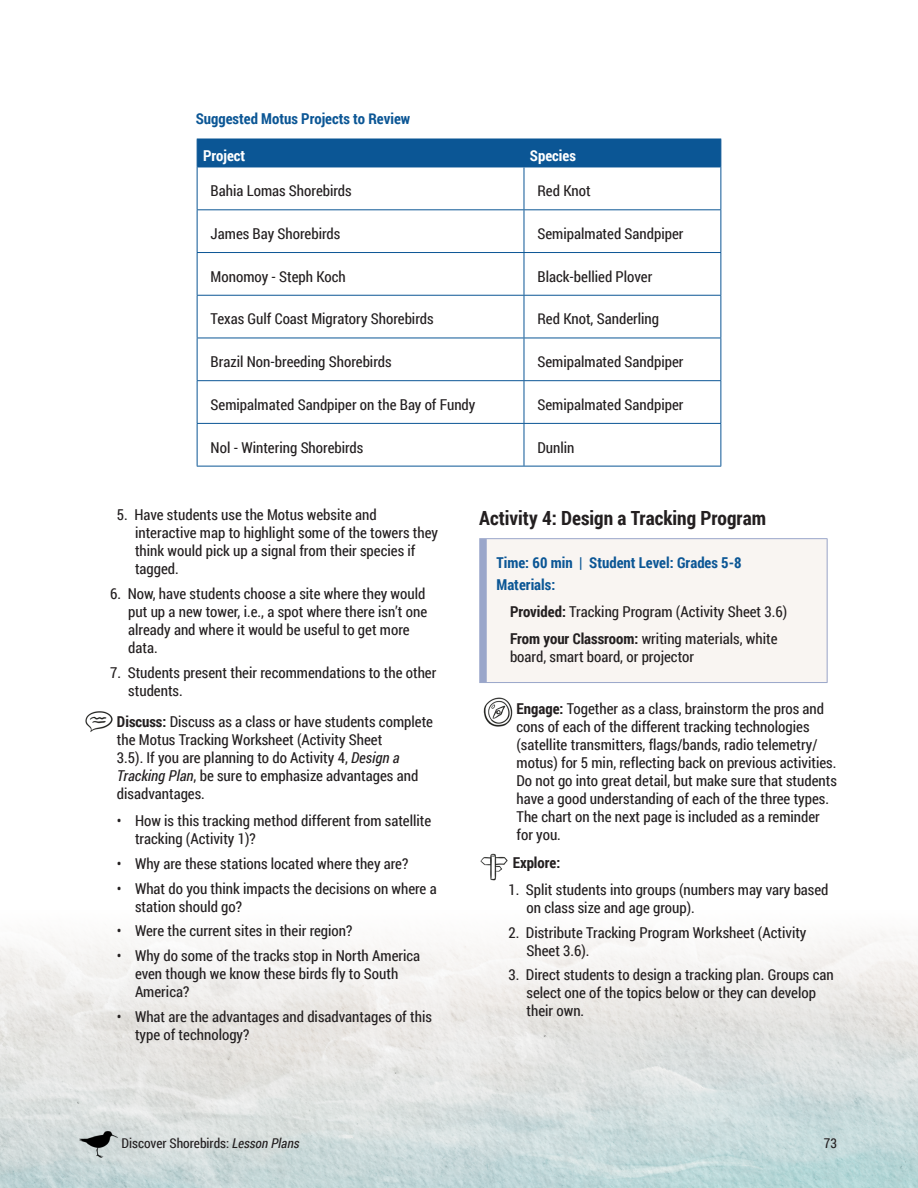
<style>
.page{position:relative;width:918px;height:1188px;background:#fff}
.page>*{position:absolute;margin:0;border:0;box-sizing:border-box;transform-origin:0 0}
.t1{font:700 19.5px "Roboto Condensed";color:#231f20}
.t2{font:15px/18px "Roboto Condensed";color:#231f20}
.t3{font:700 15px "Roboto Condensed";color:#0b5695}
.t4{font:700 15px "Roboto Condensed";color:#fff}
.t5{font:700 15px "Roboto Condensed";color:#231f20}
.t6{font:13.5px "Roboto Condensed";color:#231f20}
.s1{font-weight:700}
.s2{font-style:italic}
</style>
<div class="page">
<img style="left:0;top:931px;width:918px;height:257px">
<img style="left:80px;top:1131px;width:38px;height:27px">
<img style="left:85px;top:711px;width:28px;height:21px">
<div style="left:483px;top:539px;width:344px;height:144px;background:#f9f5f2"></div>
<hr style="left:479px;top:538px;width:349px;height:1px;background:#9aa6ca">
<hr style="left:827px;top:539px;width:1px;height:143px;background:#9aa6ca">
<hr style="left:479px;top:682px;width:349px;height:1px;background:#9aa6ca">
<div style="left:479px;top:539px;width:8px;height:143px;background:#9aa6ca"></div>
<img style="left:483px;top:697px;width:30px;height:30px">
<img style="left:480px;top:853px;width:28px;height:28px">
<hr style="left:197px;top:167px;width:1px;height:42px;background:#0b5695">
<hr style="left:524px;top:167px;width:1px;height:42px;background:#0b5695">
<hr style="left:721px;top:167px;width:1px;height:42px;background:#0b5695">
<hr style="left:197px;top:209px;width:327px;height:1px;background:#0b5695">
<hr style="left:197px;top:210px;width:1px;height:42px;background:#0b5695">
<hr style="left:524px;top:209px;width:197px;height:1px;background:#0b5695">
<hr style="left:524px;top:210px;width:1px;height:42px;background:#0b5695">
<hr style="left:721px;top:210px;width:1px;height:42px;background:#0b5695">
<hr style="left:197px;top:252px;width:327px;height:1px;background:#0b5695">
<hr style="left:197px;top:253px;width:1px;height:42px;background:#0b5695">
<hr style="left:524px;top:252px;width:197px;height:1px;background:#0b5695">
<hr style="left:524px;top:253px;width:1px;height:42px;background:#0b5695">
<hr style="left:721px;top:253px;width:1px;height:42px;background:#0b5695">
<hr style="left:197px;top:295px;width:327px;height:1px;background:#0b5695">
<hr style="left:197px;top:296px;width:1px;height:42px;background:#0b5695">
<hr style="left:524px;top:295px;width:197px;height:1px;background:#0b5695">
<hr style="left:524px;top:296px;width:1px;height:42px;background:#0b5695">
<hr style="left:721px;top:296px;width:1px;height:42px;background:#0b5695">
<hr style="left:197px;top:338px;width:327px;height:1px;background:#0b5695">
<hr style="left:197px;top:338px;width:1px;height:42px;background:#0b5695">
<hr style="left:524px;top:338px;width:197px;height:1px;background:#0b5695">
<hr style="left:524px;top:338px;width:1px;height:42px;background:#0b5695">
<hr style="left:721px;top:338px;width:1px;height:42px;background:#0b5695">
<hr style="left:197px;top:380px;width:327px;height:1px;background:#0b5695">
<hr style="left:197px;top:381px;width:1px;height:42px;background:#0b5695">
<hr style="left:524px;top:380px;width:197px;height:1px;background:#0b5695">
<hr style="left:524px;top:381px;width:1px;height:42px;background:#0b5695">
<hr style="left:721px;top:381px;width:1px;height:42px;background:#0b5695">
<hr style="left:197px;top:423px;width:327px;height:1px;background:#0b5695">
<hr style="left:197px;top:424px;width:1px;height:42px;background:#0b5695">
<hr style="left:524px;top:423px;width:197px;height:1px;background:#0b5695">
<hr style="left:524px;top:424px;width:1px;height:42px;background:#0b5695">
<hr style="left:721px;top:424px;width:1px;height:42px;background:#0b5695">
<hr style="left:197px;top:466px;width:327px;height:1px;background:#0b5695">
<hr style="left:524px;top:466px;width:197px;height:1px;background:#0b5695">
<div style="left:197px;top:139px;width:525px;height:28px;background:#0b5695"></div>
<hr style="left:523px;top:139px;width:2px;height:27px;background:#0b5695">
<hr style="left:197px;top:166px;width:327px;height:1px;background:#0b5695">
<hr style="left:524px;top:166px;width:197px;height:1px;background:#0b5695">
<p class="t3" style="left:196px;top:108px;width:216px">Suggested Motus Projects to Review</p>
<p class="t4" style="left:203px;top:145px;width:44px">Project</p>
<p class="t4" style="left:530px;top:145px;width:47px">Species</p>
<p class="t2" style="left:211px;top:181px;width:143px">Bahia Lomas Shorebirds</p>
<p class="t2" style="left:537px;top:181px;width:55px">Red Knot</p>
<p class="t2" style="left:211px;top:224px;width:131px">James Bay Shorebirds</p>
<p class="t2" style="left:537px;top:224px;width:148px">Semipalmated Sandpiper</p>
<p class="t2" style="left:211px;top:267px;width:137px">Monomoy - Steph Koch</p>
<p class="t2" style="left:537px;top:267px;width:116px">Black-bellied Plover</p>
<p class="t2" style="left:211px;top:310px;width:225px">Texas Gulf Coast Migratory Shorebirds</p>
<p class="t2" style="left:537px;top:310px;width:123px">Red Knot, Sanderling</p>
<p class="t2" style="left:211px;top:352px;width:183px">Brazil Non-breeding Shorebirds</p>
<p class="t2" style="left:537px;top:352px;width:148px">Semipalmated Sandpiper</p>
<p class="t2" style="left:211px;top:395px;width:266px">Semipalmated Sandpiper on the Bay of Fundy</p>
<p class="t2" style="left:537px;top:395px;width:148px">Semipalmated Sandpiper</p>
<p class="t2" style="left:211px;top:438px;width:154px">Nol - Wintering Shorebirds</p>
<p class="t2" style="left:537px;top:438px;width:39px">Dunlin</p>
<p class="t2" style="left:135px;top:505px;width:304px;text-indent:-18px">5. Have students use the Motus website and interactive map to highlight some of the towers they think would pick up a signal from their species if tagged.</p>
<p class="t2" style="left:128px;top:584px;width:300px;text-indent:-18px">6. Now, have students choose a site where they would put up a new tower, i.e., a spot where there isn’t one already and where it would be useful to get more data.</p>
<p class="t2" style="left:128px;top:663px;width:310px;text-indent:-18px">7. Students present their recommendations to the other students.</p>
<p class="t2" style="left:117px;top:712px;width:318px"><span class="s1">Discuss:</span> Discuss as a class or have students complete the Motus Tracking Worksheet (Activity Sheet<br>3.5). If you are planning to do Activity 4, <span class="s2">Design a Tracking Plan</span>, be sure to emphasize advantages and disadvantages.</p>
<p class="t2" style="left:135px;top:811px;width:298px;text-indent:-18px">• How is this tracking method different from satellite tracking (Activity 1)?</p>
<p class="t2" style="left:117px;top:854px;width:293px">• Why are these stations located where they are?</p>
<p class="t2" style="left:135px;top:879px;width:303px;text-indent:-18px">• What do you think impacts the decisions on where a station should go?</p>
<p class="t2" style="left:117px;top:922px;width:237px">• Were the current sites in their region?</p>
<p class="t2" style="left:135px;top:946px;width:287px;text-indent:-18px">• Why do some of the tracks stop in North America even though we know these birds fly to South<br>America?</p>
<p class="t2" style="left:135px;top:1007px;width:298px;text-indent:-18px">• What are the advantages and disadvantages of this type of technology?</p>
<p class="t1" style="left:479px;top:504px;width:288px">Activity 4: Design a Tracking Program</p>
<p class="t3" style="left:496px;top:552px;width:247px">Time: 60 min | Student Level: Grades 5-8</p>
<p class="t3" style="left:496px;top:575px;width:60px">Materials:</p>
<p class="t2" style="left:510px;top:603px;width:279px"><span class="s1">Provided:</span> Tracking Program (Activity Sheet 3.6)</p>
<p class="t2" style="left:510px;top:629px;width:269px"><span class="s1">From your Classroom:</span> writing materials, white board, smart board, or projector</p>
<p class="t2" style="left:517px;top:700px;width:322px"><span class="s1">Engage:</span> Together as a class, brainstorm the pros and cons of each of the different tracking technologies (satellite transmitters, flags/bands, radio telemetry/ motus) for 5 min, reflecting back on previous activities.<br>Do not go into great detail, but make sure that students have a good understanding of each of the three types.<br>The chart on the next page is included as a reminder for you.</p>
<p class="t5" style="left:513px;top:852px;width:49px">Explore:</p>
<p class="t2" style="left:526px;top:880px;width:304px;text-indent:-18px">1. Split students into groups (numbers may vary based on class size and age group).</p>
<p class="t2" style="left:526px;top:923px;width:282px;text-indent:-18px">2. Distribute Tracking Program Worksheet (Activity<br>Sheet 3.6).</p>
<p class="t2" style="left:526px;top:966px;width:309px;text-indent:-18px">3. Direct students to design a tracking plan. Groups can select one of the topics below or they can develop their own.</p>
<p class="t6" style="left:122px;top:1134px;width:179px">Discover Shorebirds: <span class="s2">Lesson Plans</span></p>
<p class="t6" style="left:824px;top:1134px;width:15px">73</p>
</div>
